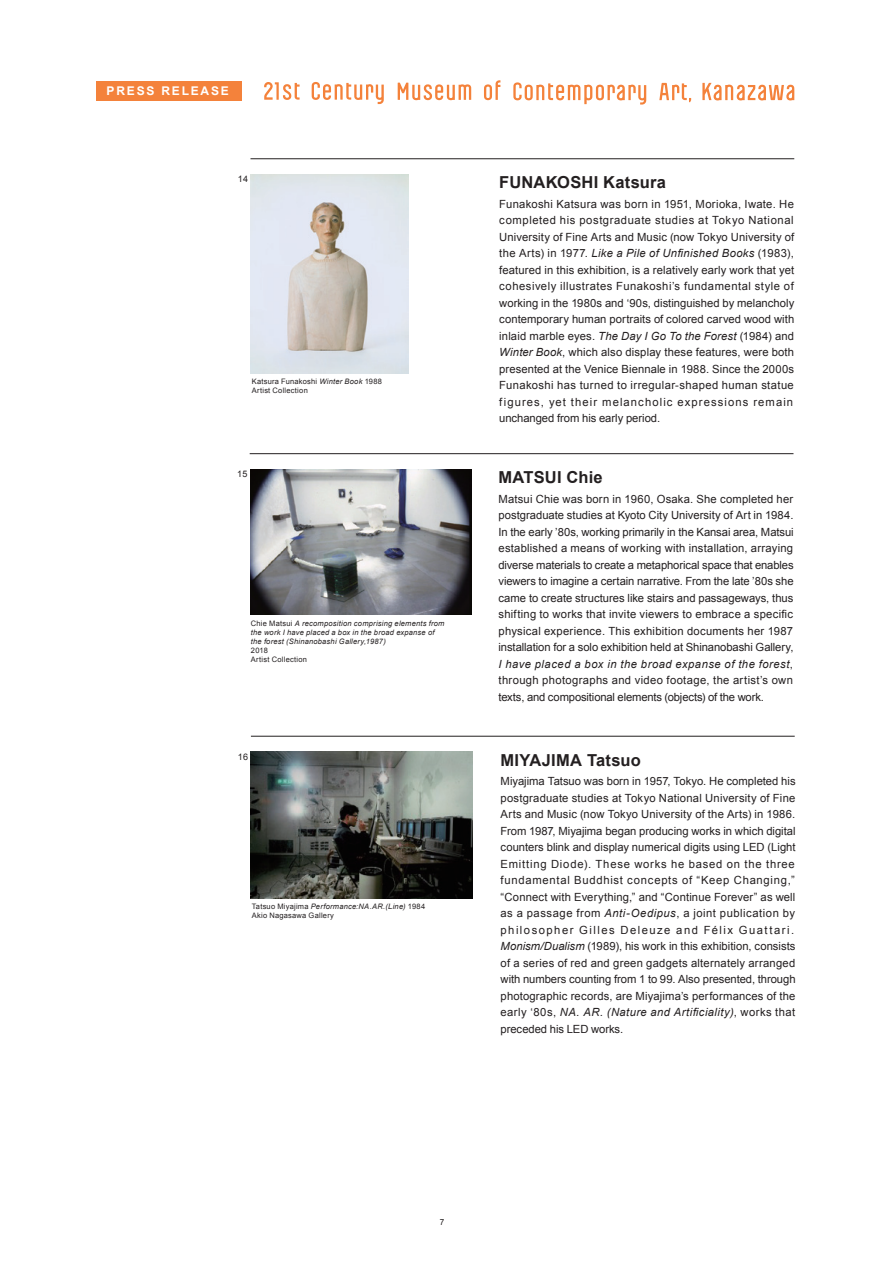
<style>
.page{position:relative;width:893px;height:1263px;background:#fff}
.page>*{position:absolute;margin:0;border:0;box-sizing:border-box;transform-origin:0 0}
.t1{font:700 16.5px "Arial";letter-spacing:.015em;color:#231f20}
.t2{font:700 12px "Arial";letter-spacing:.15em;color:#fff}
.t3{font:11.25px/16.5px "Arial";letter-spacing:.015em;color:#231f20;text-align:justify}
.t4{font:9px "Arial";color:#231f20}
.t5{font:8.25px "Arial";color:#231f20}
.t6{font:7.5px/9px "Arial";letter-spacing:.03em;color:#231f20}
.t7{font:italic 7.5px/9px "Arial";letter-spacing:.03em;color:#231f20}
.s1{font-style:italic}
.s2{font-style:normal}
</style>
<div class="page">
<svg style="left:312px;top:82px;width:72px;height:22px"></svg>
<svg style="left:264px;top:82px;width:36px;height:18px"></svg>
<svg style="left:484px;top:80px;width:16px;height:20px"></svg>
<svg style="left:398px;top:83px;width:73px;height:17px"></svg>
<svg style="left:659px;top:83px;width:32px;height:19px"></svg>
<svg style="left:513px;top:82px;width:133px;height:23px"></svg>
<svg style="left:702px;top:83px;width:92px;height:17px"></svg>
<div style="left:96px;top:81px;width:146px;height:19px;background:#f4823b"></div>
<hr style="left:250px;top:453px;width:543px;height:1px;background:#231f20">
<img style="left:250px;top:469px;width:221px;height:146px">
<hr style="left:251px;top:736px;width:544px;height:1px;background:#231f20">
<img style="left:251px;top:752px;width:221px;height:146px">
<hr style="left:250px;top:158px;width:544px;height:1px;background:#231f20">
<img style="left:251px;top:174px;width:157px;height:199px">
<p class="t2" style="left:107px;top:83px;width:124px">PRESS RELEASE</p>
<p class="t4" style="left:238px;top:173px;width:12px">14</p>
<p class="t6" style="left:252px;top:377px;width:132px">Katsura Funakoshi <span class="s1">Winter Book</span> 1988<br>Artist Collection</p>
<p class="t4" style="left:237px;top:468px;width:12px">15</p>
<p class="t7" style="left:251px;top:619px;width:195px"><span class="s2">Chie Matsui</span> A recomposition comprising elements from the work I have placed a box in the broad expanse of the forest (Shinanobashi Gallery,1987)</p>
<p class="t6" style="left:251px;top:646px;width:58px">2018<br>Artist Collection</p>
<p class="t4" style="left:238px;top:751px;width:12px">16</p>
<p class="t6" style="left:252px;top:902px;width:175px">Tatsuo Miyajima <span class="s1">Performance:NA.AR.(Line)</span> 1984<br>Akio Nagasawa Gallery</p>
<h1 class="t1" style="left:499px;top:171px;width:168px">FUNAKOSHI Katsura</h1>
<p class="t3" style="left:499px;top:196px;width:296px">Funakoshi Katsura was born in 1951, Morioka, Iwate. He completed his postgraduate studies at Tokyo National University of Fine Arts and Music (now Tokyo University of the Arts) in 1977. <span class="s1">Like a Pile of Unfinished Books</span> (1983), featured in this exhibition, is a relatively early work that yet cohesively illustrates Funakoshi’s fundamental style of working in the 1980s and ‘90s, distinguished by melancholy contemporary human portraits of colored carved wood with inlaid marble eyes. <span class="s1">The Day I Go To the Forest</span> (1984) and <span class="s1">Winter Book</span>, which also display these features, were both presented at the Venice Biennale in 1988. Since the 2000s Funakoshi has turned to irregular-shaped human statue figures, yet their melancholic expressions remain unchanged from his early period.</p>
<h1 class="t1" style="left:498px;top:466px;width:106px">MATSUI Chie</h1>
<p class="t3" style="left:498px;top:490px;width:297px">Matsui Chie was born in 1960, Osaka. She completed her postgraduate studies at Kyoto City University of Art in 1984.<br>In the early ’80s, working primarily in the Kansai area, Matsui established a means of working with installation, arraying diverse materials to create a metaphorical space that enables viewers to imagine a certain narrative. From the late ’80s she came to create structures like stairs and passageways, thus shifting to works that invite viewers to embrace a specific physical experience. This exhibition documents her 1987 installation for a solo exhibition held at Shinanobashi Gallery, <span class="s1">I have placed a box in the broad expanse of the forest</span>, through photographs and video footage, the artist’s own texts, and compositional elements (objects) of the work.</p>
<h1 class="t1" style="left:501px;top:749px;width:142px">MIYAJIMA Tatsuo</h1>
<p class="t3" style="left:501px;top:773px;width:297px;text-align:left">Miyajima Tatsuo was born in 1957, Tokyo. He completed his postgraduate studies at Tokyo National University of Fine Arts and Music (now Tokyo University of the Arts) in 1986.<br>From 1987, Miyajima began producing works in which digital counters blink and display numerical digits using LED (Light Emitting Diode). These works he based on the three fundamental Buddhist concepts of “Keep Changing,” “Connect with Everything,” and “Continue Forever” as well as a passage from <span class="s1">Anti-Oedipus</span>, a joint publication by philosopher Gilles Deleuze and Félix Guattari.<br><span class="s1">Monism/Dualism</span> (1989), his work in this exhibition, consists of a series of red and green gadgets alternately arranged with numbers counting from 1 to 99. Also presented, through photographic records, are Miyajima’s performances of the early ‘80s, <span class="s1">NA. AR. (Nature and Artificiality)</span>, works that preceded his LED works.</p>
<p class="t5" style="left:440px;top:1216px;width:6px">7</p>
</div>
